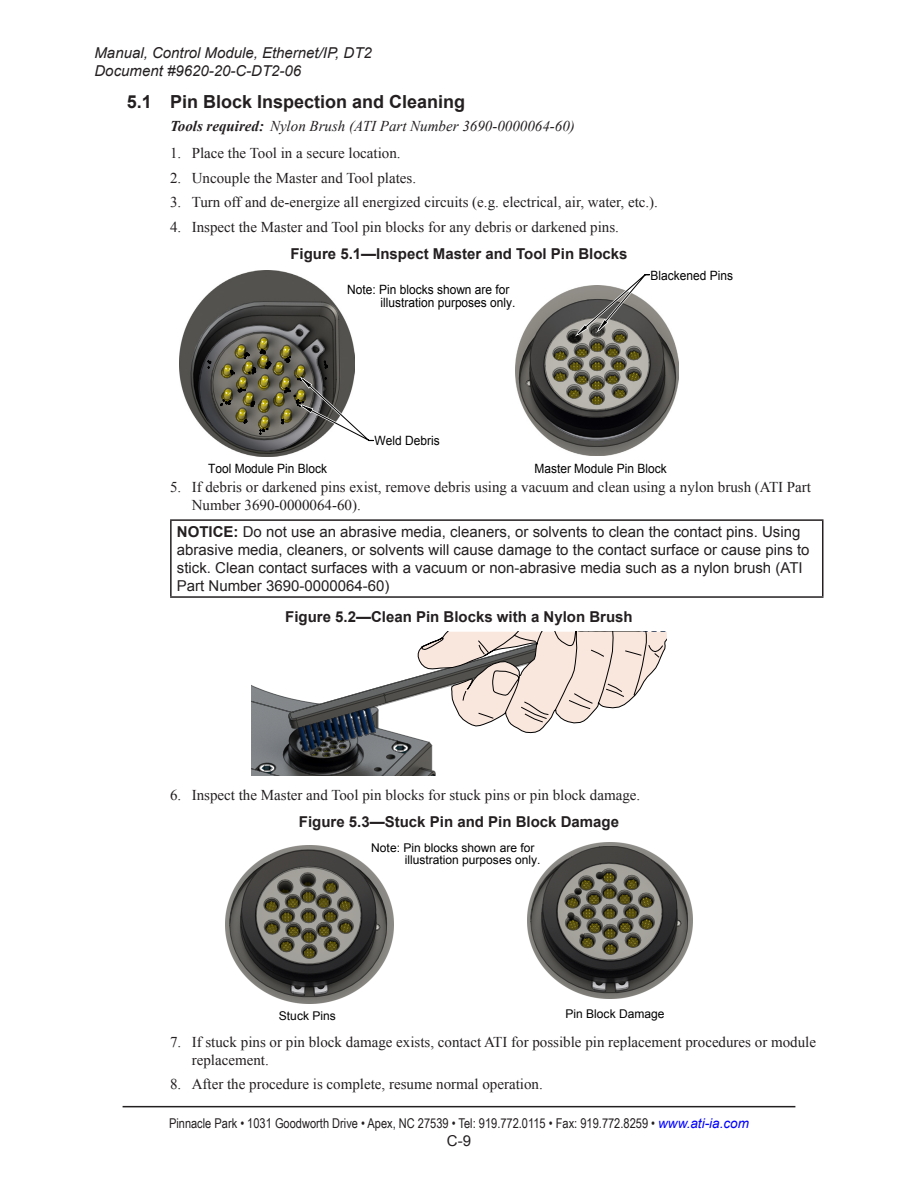
<style>
.page{position:relative;width:918px;height:1188px;background:#fff}
.page>*{position:absolute;margin:0;border:0;box-sizing:border-box;transform-origin:0 0}
.t1{font:700 18px "Arial";color:#231f20}
.t2{font:15px/18px "Times New Roman";color:#231f20}
.Notice{font:15px/18px "Arial";color:#231f20}
.t3{font:700 15px "Arial";color:#231f20}
.t4{font:italic 15px/18px "Arial";color:#231f20}
.Tools_required_2{font:italic 15px "Times New Roman";color:#231f20}
.t5{font:13.5px "Arial Narrow";color:#231f20}
.t6{font:12.75px/12.8px "Arial";color:#000;scale:.93 1}
.t7{font:12px/12px "Arial";color:#000}
.s1{font-weight:700}
.s2{font-family:"Arial";font-style:italic;color:#00f}
</style>
<div class="page">
<hr style="left:123px;top:1106px;width:672px;height:1px;background:#231f20">
<img style="left:180px;top:270px;width:119px;height:187px">
<img style="left:578px;top:347px;width:100px;height:108px">
<svg style="left:191px;top:299px;width:485px;height:155px"></svg>
<svg style="left:302px;top:274px;width:348px;height:167px"></svg>
<hr style="left:170px;top:519px;width:654px;height:2px;background:#231f20">
<hr style="left:170px;top:521px;width:2px;height:75px;background:#231f20">
<hr style="left:822px;top:521px;width:2px;height:75px;background:#231f20">
<hr style="left:170px;top:596px;width:654px;height:2px;background:#231f20">
<svg style="left:251px;top:653px;width:280px;height:122px"></svg>
<svg style="left:418px;top:632px;width:249px;height:101px"></svg>
<img style="left:225px;top:846px;width:169px;height:157px">
<img style="left:527px;top:842px;width:166px;height:156px">
<svg style="left:230px;top:850px;width:157px;height:147px;background:#6e6d66"></svg>
<svg style="left:531px;top:846px;width:157px;height:147px;background:#706f68"></svg>
<p class="t4" style="left:94px;top:44px;width:279px">Manual, Control Module, Ethernet/IP, DT2<br>Document #9620-20-C-DT2‑06</p>
<p class="t1" style="left:127px;top:89px;width:340px">5.1 Pin Block Inspection and Cleaning</p>
<p class="Tools_required_2" style="left:170px;top:115px;width:406px"><span class="s1">Tools required:</span> Nylon Brush (ATI Part Number 3690-0000064-60)</p>
<p class="t2" style="left:170px;top:144px;width:232px">1. Place the Tool in a secure location.</p>
<p class="t2" style="left:170px;top:169px;width:248px">2. Uncouple the Master and Tool plates.</p>
<p class="t2" style="left:170px;top:193px;width:489px">3. Turn off and de-energize all energized circuits (e.g. electrical, air, water, etc.).</p>
<p class="t2" style="left:170px;top:218px;width:450px">4. Inspect the Master and Tool pin blocks for any debris or darkened pins.</p>
<p class="t3" style="left:290px;top:244px;width:339px">Figure 5.1—Inspect Master and Tool Pin Blocks</p>
<p class="t6" style="left:381px;top:283px;width:147px;text-indent:-33px">Note: Pin blocks shown are for illustration purposes only.</p>
<p class="t6" style="left:375px;top:435px;width:72px">Weld Debris</p>
<p class="t6" style="left:651px;top:269px;width:90px">Blackened Pins</p>
<p class="t6" style="left:208px;top:462px;width:129px">Tool Module Pin Block</p>
<p class="t6" style="left:534px;top:462px;width:144px">Master Module Pin Block</p>
<p class="t2" style="left:192px;top:478px;width:621px;text-indent:-22px">5. If debris or darkened pins exist, remove debris using a vacuum and clean using a nylon brush (ATI Part<br>Number 3690-0000064-60).</p>
<p class="Notice" style="left:177px;top:523px;width:634px"><span class="s1">NOTICE:</span> Do not use an abrasive media, cleaners, or solvents to clean the contact pins. Using abrasive media, cleaners, or solvents will cause damage to the contact surface or cause pins to stick. Clean contact surfaces with a vacuum or non-abrasive media such as a nylon brush (ATI Part Number 3690-0000064-60)</p>
<p class="t3" style="left:285px;top:607px;width:349px">Figure 5.2—Clean Pin Blocks with a Nylon Brush</p>
<p class="t2" style="left:170px;top:786px;width:472px">6. Inspect the Master and Tool pin blocks for stuck pins or pin block damage.</p>
<p class="t3" style="left:299px;top:812px;width:322px">Figure 5.3—Stuck Pin and Pin Block Damage</p>
<p class="t7" style="left:405px;top:842px;width:137px;text-indent:-33px">Note: Pin blocks shown are for illustration purposes only.</p>
<p class="t7" style="left:279px;top:1010px;width:58px">Stuck Pins</p>
<p class="t7" style="left:566px;top:1008px;width:100px">Pin Block Damage</p>
<p class="t2" style="left:192px;top:1032px;width:626px;text-indent:-22px">7. If stuck pins or pin block damage exists, contact ATI for possible pin replacement procedures or module replacement.</p>
<p class="t2" style="left:170px;top:1075px;width:374px">8. After the procedure is complete, resume normal operation.</p>
<p class="t5" style="left:169px;top:1114px;width:581px">Pinnacle Park • 1031 Goodworth Drive • Apex, NC 27539 • Tel: 919.772.0115 • Fax: 919.772.8259 • <span class="s2">www.ati‑ia.com</span></p>
<p class="Notice" style="left:447px;top:1132px;width:26px">C-9</p>
</div>
